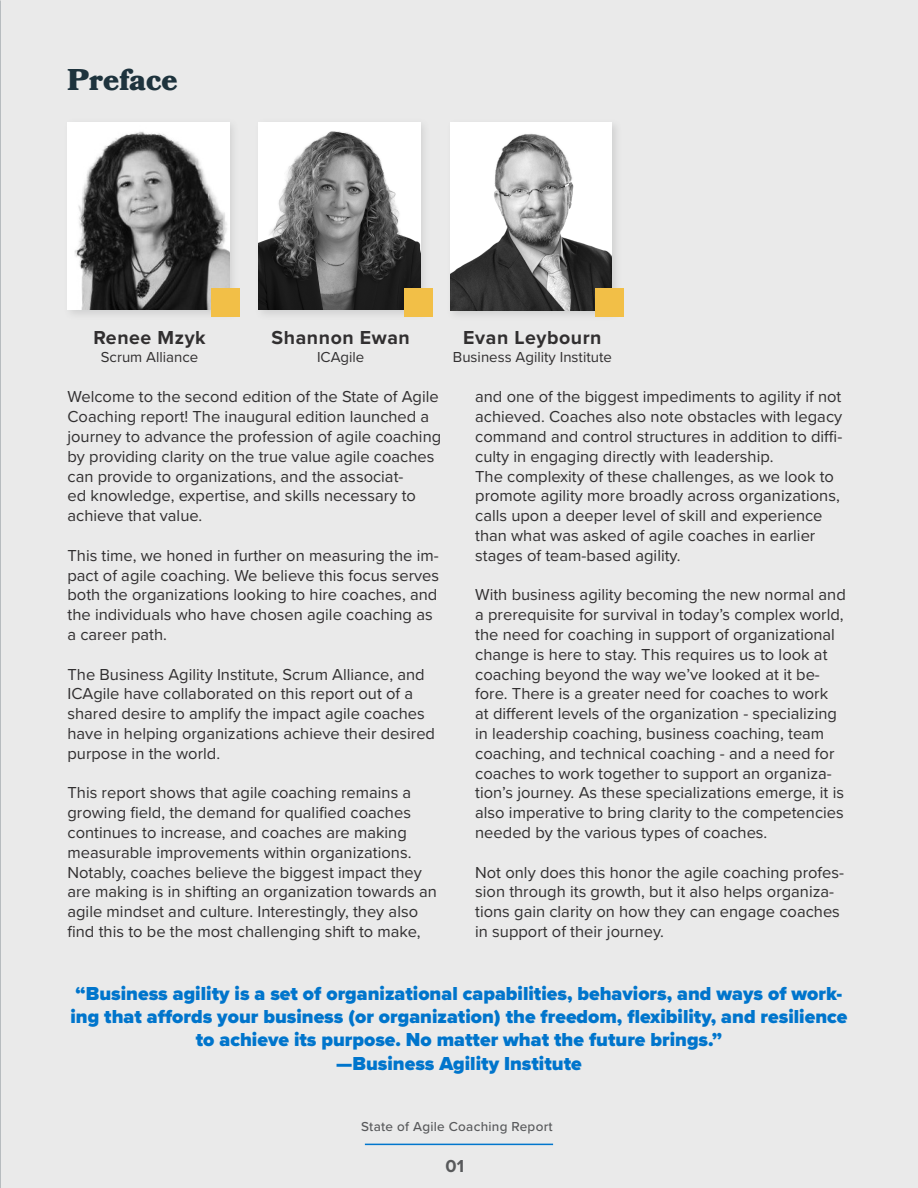
<style>
.page{position:relative;width:918px;height:1188px;background:#eaeaea}
.page>*{position:absolute;margin:0;border:0;box-sizing:border-box;transform-origin:0 0}
.t1{font:900 30px "Bookmania";color:#1e333d}
.t2{font:900 19.5px/23.4px "Proxima Nova";color:#0075cc;text-align:center}
.t3{font:700 19.5px "Proxima Nova";letter-spacing:.03em;color:#312f30}
.t4{font:700 18px "Proxima Nova";color:#58595b}
.t5{font:16.5px/19.8px "Proxima Nova";color:#312f30}
.t6{font:15px "Proxima Nova";color:#312f30}
.t7{font:500 13.5px "Proxima Nova";letter-spacing:.02em;color:#58595b}
</style>
<div class="page">
<hr style="left:365px;top:1144px;width:188px;height:1px;background:#0176cd">
<div style="left:63px;top:117px;width:177px;height:204px;background:#58595b;opacity:.17"></div>
<img style="left:68px;top:122px;width:161px;height:188px">
<div style="left:447px;top:118px;width:175px;height:203px;background:#58595b;opacity:.17"></div>
<img style="left:450px;top:122px;width:162px;height:188px">
<div style="left:211px;top:288px;width:28px;height:29px;background:#f2bf47"></div>
<div style="left:254px;top:117px;width:177px;height:204px;background:#58595b;opacity:.17"></div>
<img style="left:259px;top:122px;width:161px;height:188px">
<div style="left:596px;top:288px;width:28px;height:29px;background:#f2bf47"></div>
<div style="left:404px;top:288px;width:28px;height:29px;background:#f2bf47"></div>
<p class="t1" style="left:68px;top:62px;width:112px">Preface</p>
<p class="t3" style="left:93px;top:323px;width:114px">Renee Mzyk</p>
<p class="t6" style="left:101px;top:346px;width:99px">Scrum Alliance</p>
<p class="t3" style="left:272px;top:323px;width:140px">Shannon Ewan</p>
<p class="t6" style="left:317px;top:346px;width:49px">ICAgile</p>
<p class="t3" style="left:463px;top:323px;width:140px">Evan Leybourn</p>
<p class="t6" style="left:453px;top:346px;width:160px">Business Agility Institute</p>
<p class="t5" style="left:68px;top:386px;width:375px">Welcome to the second edition of the State of Agile Coaching report! The inaugural edition launched a journey to advance the profession of agile coaching by providing clarity on the true value agile coaches can provide to organizations, and the associat-<br>ed knowledge, expertise, and skills necessary to achieve that value.</p>
<p class="t5" style="left:68px;top:545px;width:373px">This time, we honed in further on measuring the im&shy;pact of agile coaching. We believe this focus serves both the organizations looking to hire coaches, and the individuals who have chosen agile coaching as a career path.</p>
<p class="t5" style="left:68px;top:663px;width:369px">The Business Agility Institute, Scrum Alliance, and ICAgile have collaborated on this report out of a shared desire to amplify the impact agile coaches have in helping organizations achieve their desired purpose in the world.</p>
<p class="t5" style="left:68px;top:782px;width:371px">This report shows that agile coaching remains a growing field, the demand for qualified coaches continues to increase, and coaches are making measurable improvements within organizations.<br>Notably, coaches believe the biggest impact they are making is in shifting an organization towards an agile mindset and culture. Interestingly, they also find this to be the most challenging shift to make,</p>
<p class="t5" style="left:475px;top:386px;width:369px;text-align:justify">and one of the biggest impediments to agility if not achieved. Coaches also note obstacles with legacy command and control structures in addition to diffi&shy;culty in engaging directly with leadership.</p>
<p class="t5" style="left:475px;top:465px;width:366px">The complexity of these challenges, as we look to promote agility more broadly across organizations, calls upon a deeper level of skill and experience than what was asked of agile coaches in earlier stages of team-based agility.</p>
<p class="t5" style="left:475px;top:584px;width:372px">With business agility becoming the new normal and a prerequisite for survival in today’s complex world, the need for coaching in support of organizational change is here to stay. This requires us to look at coaching beyond the way we’ve looked at it be&shy;fore. There is a greater need for coaches to work<br>at different levels of the organization - specializing in leadership coaching, business coaching, team coaching, and technical coaching - and a need for coaches to work together to support an organiza&shy;tion’s journey. As these specializations emerge, it is also imperative to bring clarity to the competencies needed by the various types of coaches.</p>
<p class="t5" style="left:475px;top:861px;width:371px">Not only does this honor the agile coaching profes&shy;sion through its growth, but it also helps organiza&shy;tions gain clarity on how they can engage coaches in support of their journey.</p>
<p class="t2" style="left:70px;top:981px;width:779px">“Business agility is a set of organizational capabilities, behaviors, and ways of work&shy;ing that affords your business (or organization) the freedom, flexibility, and resilience to achieve its purpose. No matter what the future brings.”</p>
<p class="t2" style="left:336px;top:1051px;width:247px">—Business Agility Institute</p>
<p class="t7" style="left:361px;top:1116px;width:193px">State of Agile Coaching Report</p>
<p class="t4" style="left:445px;top:1152px;width:20px">01</p>
</div>
